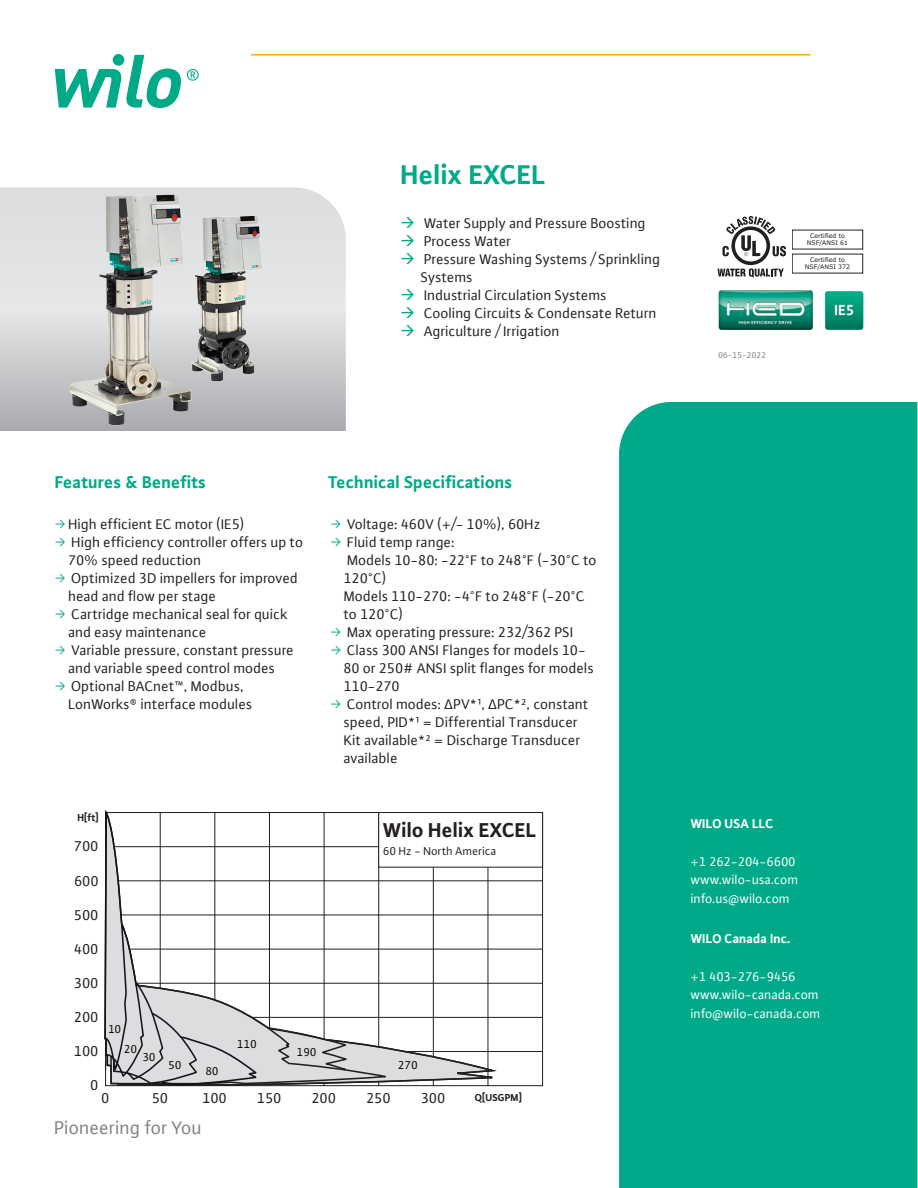
<style>
.page{position:relative;width:918px;height:1188px;background:#fff}
.page>*{position:absolute;margin:0;border:0;box-sizing:border-box;transform-origin:0 0}
.t1{font:700 28.5px "WILO Plus FM";color:#0a8}
.t2{font:700 21.3px "WILO Plus FM";color:#231f20}
.t3{font:19.5px "WILO Plus FM";color:#808285}
.t4{font:700 18px "WILO Plus FM";color:#0a8}
.t5{font:15.15px "WILO Plus FM";color:#231f20}
.t6{font:15px/18px "WILO Plus FM";color:#231f20}
.t7{font:13.5px/18.8px "WILO Plus FM";color:#fff}
.t8{font:700 13.5px "WILO Plus FM";color:#fff}
.t9{font:12.15px "WILO Plus FM";color:#050504}
.t10{font:12.15px "WILO Plus FM";color:#231f20}
.t11{font:700 10.65px "WILO Plus FM";color:#231f20}
.t12{font:9px "WILO Plus FM";color:#808285}
.t13{font:6.3px/7.5px "Verdana";color:#231f20;text-align:center}
.s1{font-family:"WILO Pict";color:#0a8}
</style>
<div class="page">
<hr style="left:251px;top:54px;width:560px;height:2px;background:#faaf18">
<svg style="left:55px;top:54px;width:144px;height:54px"></svg>
<div style="left:619px;top:402px;width:298px;height:786px;background:#0a8"></div>
<svg style="left:0;top:187px;width:346px;height:244px;background:#d4d5d7"></svg>
<svg style="left:494px;top:868px;width:49px;height:218px"></svg>
<hr style="left:106px;top:880px;width:437px;height:1px;background:#231f20">
<hr style="left:106px;top:915px;width:437px;height:1px;background:#231f20">
<hr style="left:106px;top:949px;width:437px;height:1px;background:#231f20">
<hr style="left:106px;top:983px;width:437px;height:1px;background:#231f20">
<hr style="left:106px;top:1017px;width:437px;height:1px;background:#231f20">
<hr style="left:106px;top:1051px;width:437px;height:1px;background:#231f20">
<div style="left:378px;top:812px;width:165px;height:56px;background:#fff;border:1px solid #231f20"></div>
<svg style="left:104px;top:810px;width:390px;height:277px"></svg>
<img style="left:55px;top:193px;width:210px;height:235px">
<img style="left:718px;top:290px;width:94px;height:40px">
<img style="left:825px;top:291px;width:38px;height:38px">
<svg style="left:717px;top:216px;width:69px;height:62px"></svg>
<h1 class="t1" style="left:401px;top:155px;width:147px">Helix EXCEL</h1>
<p class="t6" style="left:421px;top:213px;width:241px">Water Supply and Pressure Boosting<br>Process Water<br>Pressure Washing Systems / Sprinkling<br>Systems<br>Industrial Circulation Systems<br>Cooling Circuits &amp; Condensate Return<br>Agriculture / Irrigation</p>
<p class="t12" style="left:718px;top:349px;width:49px">06-15-2022</p>
<p class="t13" style="left:807px;top:232px;width:43px">Certified to<br>NSF/ANSI 61</p>
<p class="t13" style="left:805px;top:256px;width:47px">Certified to<br>NSF/ANSI 372</p>
<p class="t4" style="left:55px;top:470px;width:153px">Features &amp; Benefits</p>
<p class="t4" style="left:328px;top:470px;width:186px">Technical Specifications</p>
<p class="t6" style="left:55px;top:515px;width:191px"><span class="s1">ƒ</span> High efficient EC motor (IE5)</p>
<p class="t6" style="left:68px;top:533px;width:236px;text-indent:-14px"><span class="s1">ƒ</span> High efficiency controller offers up to<br>70% speed reduction</p>
<p class="t6" style="left:68px;top:569px;width:231px;text-indent:-14px"><span class="s1">ƒ</span> Optimized 3D impellers for improved head and flow per stage</p>
<p class="t6" style="left:68px;top:605px;width:221px;text-indent:-14px"><span class="s1">ƒ</span> Cartridge mechanical seal for quick and easy maintenance</p>
<p class="t6" style="left:55px;top:641px;width:241px;text-align:center"><span class="s1">ƒ</span> Variable pressure, constant pressure and variable speed control modes</p>
<p class="t6" style="left:68px;top:677px;width:185px;text-indent:-14px"><span class="s1">ƒ</span> Optional BACnet™, Modbus,<br>LonWorks® interface modules</p>
<p class="t6" style="left:330px;top:515px;width:212px"><span class="s1">ƒ</span> Voltage: 460V (+/- 10%), 60Hz</p>
<p class="t6" style="left:344px;top:533px;width:254px;text-indent:-14px"><span class="s1">ƒ</span> Fluid temp range:<br>Models 10-80: -22°F to 248°F (-30°C to<br>120°C)<br>Models 110-270: -4°F to 248°F (-20°C to 120°C)</p>
<p class="t6" style="left:330px;top:623px;width:245px"><span class="s1">ƒ</span> Max operating pressure: 232/362 PSI</p>
<p class="t6" style="left:344px;top:641px;width:252px;text-indent:-14px"><span class="s1">ƒ</span> Class 300 ANSI Flanges for models 10-<br>80 or 250# ANSI split flanges for models<br>110-270</p>
<p class="t6" style="left:344px;top:695px;width:246px;text-indent:-14px"><span class="s1">ƒ</span> Control modes: ΔPV*¹, ΔPC*², constant speed, PID*¹ = Differential Transducer<br>Kit available*² = Discharge Transducer available</p>
<p class="t11" style="left:77px;top:810px;width:23px">H[ft]</p>
<p class="t5" style="left:74px;top:837px;width:26px">700</p>
<p class="t5" style="left:74px;top:871px;width:26px">600</p>
<p class="t5" style="left:74px;top:906px;width:26px">500</p>
<p class="t5" style="left:74px;top:939px;width:26px">400</p>
<p class="t5" style="left:74px;top:974px;width:26px">300</p>
<p class="t5" style="left:74px;top:1008px;width:26px">200</p>
<p class="t5" style="left:74px;top:1042px;width:26px">100</p>
<p class="t5" style="left:91px;top:1076px;width:10px">0</p>
<p class="t9" style="left:108px;top:1021px;width:15px">10</p>
<p class="t9" style="left:124px;top:1042px;width:15px">20</p>
<p class="t9" style="left:143px;top:1049px;width:15px">30</p>
<p class="t9" style="left:169px;top:1058px;width:15px">50</p>
<p class="t9" style="left:206px;top:1063px;width:15px">80</p>
<p class="t9" style="left:237px;top:1036px;width:21px">110</p>
<p class="t9" style="left:297px;top:1044px;width:21px">190</p>
<p class="t2" style="left:383px;top:816px;width:155px">Wilo Helix EXCEL</p>
<p class="t10" style="left:383px;top:843px;width:115px">60 Hz - North America</p>
<p class="t9" style="left:398px;top:1058px;width:21px">270</p>
<p class="t5" style="left:101px;top:1089px;width:10px">0</p>
<p class="t5" style="left:152px;top:1089px;width:18px">50</p>
<p class="t5" style="left:203px;top:1089px;width:26px">100</p>
<p class="t5" style="left:257px;top:1089px;width:26px">150</p>
<p class="t5" style="left:312px;top:1089px;width:26px">200</p>
<p class="t5" style="left:366px;top:1089px;width:26px">250</p>
<p class="t5" style="left:421px;top:1089px;width:26px">300</p>
<p class="t11" style="left:475px;top:1091px;width:49px">Q[USGPM]</p>
<h3 class="t3" style="left:55px;top:1115px;width:149px">Pioneering for You</h3>
<p class="t8" style="left:691px;top:814px;width:84px">WILO USA LLC</p>
<p class="t7" style="left:691px;top:852px;width:109px">+1 262-204-6600 www.wilo-usa.com info.us@wilo.com</p>
<p class="t8" style="left:691px;top:929px;width:101px">WILO Canada Inc.</p>
<p class="t7" style="left:691px;top:966px;width:131px">+1 403-276-9456 www.wilo-canada.com info@wilo-canada.com</p>
</div>
